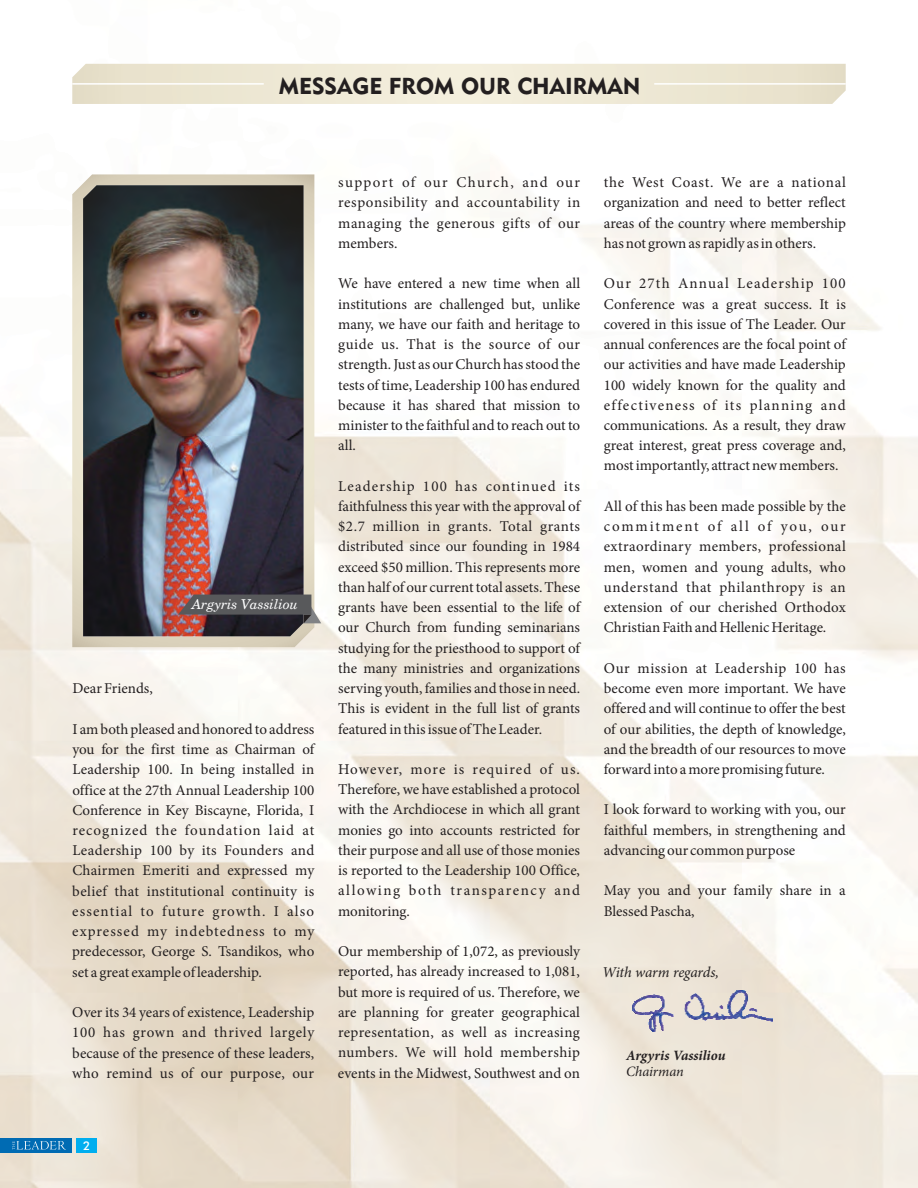
<style>
.page{position:relative;width:918px;height:1188px;background:#fff}
.page>*{position:absolute;margin:0;border:0;box-sizing:border-box;transform-origin:0 0}
.t1{font:22.8px "Geometric 415 BT Black A";color:#231f20}
.t2{font:15px/20.2px "Minion Pro";color:#231f20;text-align:justify}
.t3{font:italic 15px "Minion Pro";letter-spacing:-.01em;color:#231f20}
.t4{font:italic 700 14.25px "Minion Pro";color:#231f20}
.t5{font:italic 14.25px "Minion Pro";letter-spacing:-.005em;color:#231f20}
.t6{font:italic 13.5px "Century Schlbk Cyrillic BT";color:#fff}
.t7{font:500 12px "Futura BT";color:#fff}
</style>
<div class="page">
<img style="left:0;top:63px;width:918px;height:1125px">
<div style="left:0;top:1138px;width:72px;height:15px;background:#006bb3"></div>
<div style="left:76px;top:1138px;width:21px;height:15px;background:#00aeef"></div>
<svg style="left:12px;top:1141px;width:54px;height:9px"></svg>
<img style="left:633px;top:990px;width:139px;height:42px">
<svg style="left:72px;top:174px;width:242px;height:473px;background:#e0d8c4"></svg>
<img style="left:83px;top:185px;width:221px;height:451px">
<svg style="left:178px;top:595px;width:143px;height:28px;background:#5e5558"></svg>
<svg style="left:72px;top:64px;width:774px;height:40px;background:#ede7d3"></svg>
<hr style="left:72px;top:83px;width:192px;height:2px;background:#fff">
<hr style="left:654px;top:83px;width:192px;height:2px;background:#fff">
<h1 class="t1" style="left:279px;top:77px;width:363px">MESSAGE FROM OUR CHAIRMAN</h1>
<p class="t6" style="left:192px;top:599px;width:108px">Argyris Vassiliou</p>
<p class="t2" style="left:72px;top:680px;width:82px">Dear Friends,</p>
<p class="t2" style="left:72px;top:720px;width:244px">I am both pleased and honored to address you for the first time as Chairman of Leadership 100. In being installed in office at the 27th Annual Leadership 100<br>Conference in Key Biscayne, Florida, I recognized the foundation laid at Leadership 100 by its Founders and Chairmen Emeriti and expressed my belief that institutional continuity is essential to future growth. I also expressed my indebtedness to my predecessor, George S. Tsandikos, who set a great example of leadership.</p>
<p class="t2" style="left:72px;top:1004px;width:244px">Over its 34 years of existence, Leadership 100 has grown and thrived largely because of the presence of these leaders, who remind us of our purpose, our</p>
<p class="t2" style="left:338px;top:174px;width:243px">support of our Church, and our responsibility and accountability in managing the generous gifts of our members.</p>
<p class="t2" style="left:338px;top:275px;width:244px">We have entered a new time when all institutions are challenged but, unlike many, we have our faith and heritage to guide us. That is the source of our strength. Just as our Church has stood the tests of time, Leadership 100 has endured because it has shared that mission to minister to the faithful and to reach out to all.</p>
<p class="t2" style="left:338px;top:477px;width:244px">Leadership 100 has continued its faithfulness this year with the approval of $2.7 million in grants. Total grants distributed since our founding in 1984 exceed $50 million. This represents more than half of our current total assets. These grants have been essential to the life of our Church from funding seminarians studying for the priesthood to support of the many ministries and organizations serving youth, families and those in need.<br>This is evident in the full list of grants featured in this issue of The Leader.</p>
<p class="t2" style="left:338px;top:760px;width:244px">However, more is required of us.<br>Therefore, we have established a protocol with the Archdiocese in which all grant monies go into accounts restricted for their purpose and all use of those monies is reported to the Leadership 100 Office, allowing both transparency and monitoring.</p>
<p class="t2" style="left:338px;top:943px;width:244px">Our membership of 1,072, as previously reported, has already increased to 1,081, but more is required of us. Therefore, we are planning for greater geographical representation, as well as increasing numbers. We will hold membership events in the Midwest, Southwest and on</p>
<p class="t2" style="left:604px;top:174px;width:243px">the West Coast. We are a national organization and need to better reflect areas of the country where membership has not grown as rapidly as in others.</p>
<p class="t2" style="left:604px;top:275px;width:244px">Our 27th Annual Leadership 100<br>Conference was a great success. It is covered in this issue of The Leader. Our annual conferences are the focal point of our activities and have made Leadership 100 widely known for the quality and effectiveness of its planning and communications. As a result, they draw great interest, great press coverage and, most importantly, attract new members.</p>
<p class="t2" style="left:604px;top:497px;width:244px">All of this has been made possible by the commitment of all of you, our extraordinary members, professional men, women and young adults, who understand that philanthropy is an extension of our cherished Orthodox Christian Faith and Hellenic Heritage.</p>
<p class="t2" style="left:604px;top:659px;width:244px">Our mission at Leadership 100 has become even more important. We have offered and will continue to offer the best of our abilities, the depth of knowledge, and the breadth of our resources to move forward into a more promising future.</p>
<p class="t2" style="left:604px;top:801px;width:244px">I look forward to working with you, our faithful members, in strengthening and advancing our common purpose</p>
<p class="t2" style="left:604px;top:882px;width:243px">May you and your family share in a<br>Blessed Pascha,</p>
<p class="t3" style="left:602px;top:966px;width:118px">With warm regards,</p>
<p class="t4" style="left:626px;top:1050px;width:101px">Argyris Vassiliou</p>
<p class="t5" style="left:626px;top:1066px;width:59px">Chairman</p>
<p class="t7" style="left:83px;top:1140px;width:9px">2</p>
</div>
